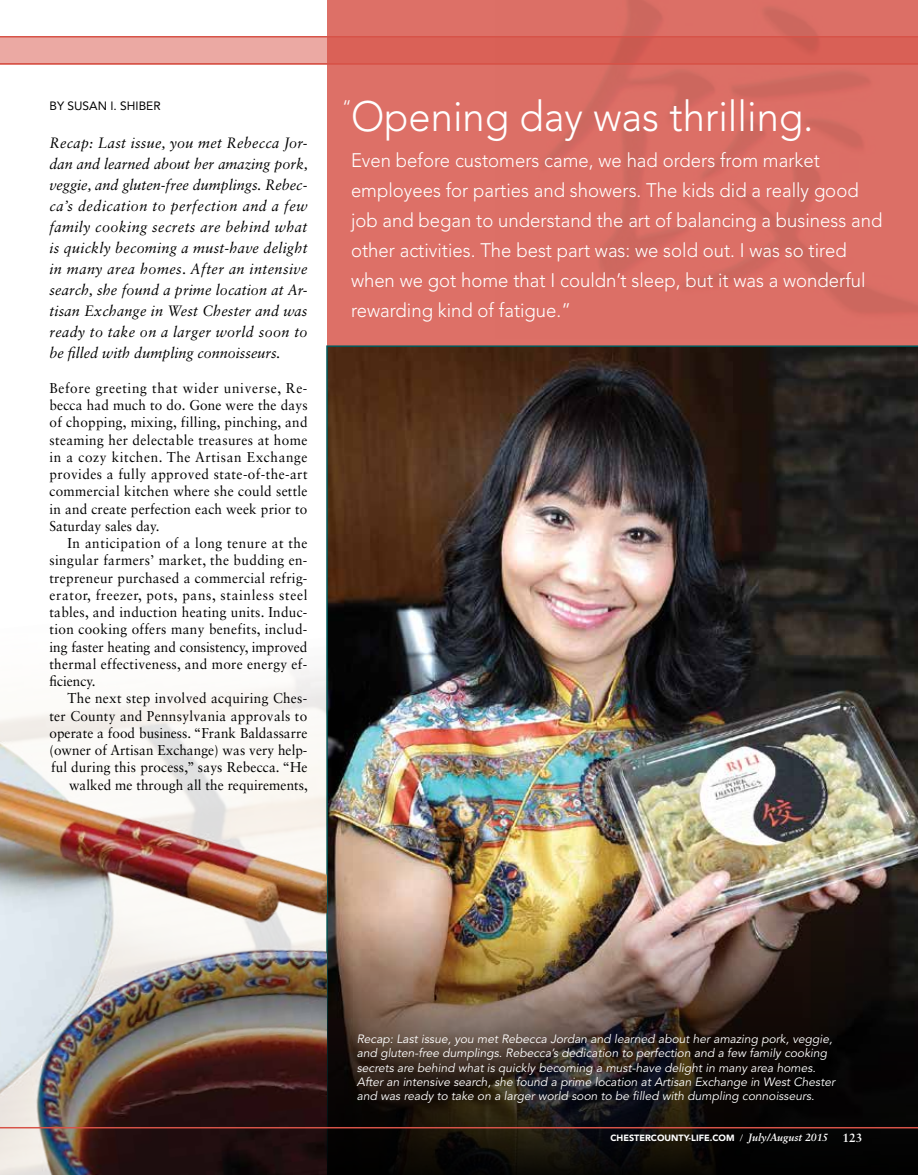
<style>
.page{position:relative;width:918px;height:1175px;background:#fff}
.page>*{position:absolute;margin:0;border:0;box-sizing:border-box;transform-origin:0 0}
.t1{font:300 42px "Avenir LT Std";color:#fff;scale:.95 1}
.t2{font:300 19.5px/30px "Avenir LT Std";color:#fff;scale:.95 1}
.t3{font:italic 15px/21px "Sabon LT Std";color:#000;text-align:justify;scale:.96 1}
.t4{font:14.25px/17.2px "Sabon LT Std";letter-spacing:.01em;color:#000;text-align:justify;scale:.95 1}
.t5{font:italic 12px/14.2px "Avenir LT Std";color:#fff}
.t6{font:12px "Avenir LT Std";color:#000}
.t7{font:900 9px "Avenir LT Std";color:#fff}
.s1{font-weight:300}
.s2{font-family:"Sabon LT Std";font-weight:700;font-style:italic;font-size:10.5px}
.s3{font-family:"Sabon LT Std";font-weight:700;font-size:12px}
</style>
<div class="page">
<div style="left:0;top:37px;width:918px;height:27px;background:#eba9a3"></div>
<div style="left:327px;top:0;width:591px;height:366px;background:linear-gradient(to bottom,#dc6c63,#dd7269)"></div>
<img style="left:326px;top:345px;width:592px;height:566px">
<img style="left:495px;top:0;width:423px;height:339px">
<img style="left:327px;top:911px;width:591px;height:263px">
<img style="left:0;top:551px;width:327px;height:623px">
<hr style="left:0;top:1126px;width:918px;height:2px;background:#d75348">
<hr style="left:0;top:36px;width:918px;height:2px;background:#d75348">
<hr style="left:0;top:63px;width:918px;height:1px;background:#d75348">
<p class="t6" style="left:50px;top:99px;width:113px">BY SUSAN I. SHIBER</p>
<p class="t3" style="left:50px;top:132px;width:271px">Recap: Last issue, you met Rebecca Jor&shy;dan and learned about her amazing pork, veggie, and gluten-free dumplings. Rebec&shy;ca’s dedication to perfection and a few family cooking secrets are behind what is quickly becoming a must-have delight in many area homes. After an intensive search, she found a prime location at Ar&shy;tisan Exchange in West Chester and was ready to take on a larger world soon to be filled with dumpling connoisseurs.</p>
<p class="t4" style="left:50px;top:379px;width:273px">Before greeting that wider universe, Re&shy;becca had much to do. Gone were the days of chopping, mixing, filling, pinching, and steaming her delectable treasures at home in a cozy kitchen. The Artisan Exchange provides a fully approved state-of-the-art commercial kitchen where she could settle in and create perfection each week prior to Saturday sales day.</p>
<p class="t4" style="left:50px;top:534px;width:273px;text-indent:18px">In anticipation of a long tenure at the singular farmers’ market, the budding en&shy;trepreneur purchased a commercial refrig&shy;erator, freezer, pots, pans, stainless steel tables, and induction heating units. Induc&shy;tion cooking offers many benefits, includ&shy;ing faster heating and consistency, improved thermal effectiveness, and more energy ef&shy;ficiency.</p>
<p class="t4" style="left:50px;top:689px;width:273px;text-align:right">The next step involved acquiring Ches&shy;ter County and Pennsylvania approvals to operate a food business. “Frank Baldassarre (owner of Artisan Exchange) was very help&shy;ful during this process,” says Rebecca. “He walked me through all the requirements,</p>
<h1 class="t1" style="left:351px;top:92px;width:488px">Opening day was thrilling.</h1>
<p class="t2" style="left:351px;top:145px;width:561px">Even before customers came, we had orders from market employees for parties and showers. The kids did a really good job and began to understand the art of balancing a business and other activities. The best part was: we sold out. I was so tired when we got home that I couldn’t sleep, but it was a wonderful rewarding kind of fatigue.”</p>
<h2 class="t2" style="left:342px;top:92px;width:12px">“</h2>
<p class="t5" style="left:357px;top:1032px;width:480px">Recap: Last issue, you met Rebecca Jordan and learned about her amazing pork, veggie, and gluten-free dumplings. Rebecca’s dedication to perfection and a few family cooking secrets are behind what is quickly becoming a must-have delight in many area homes.<br>After an intensive search, she found a prime location at Artisan Exchange in West Chester and was ready to take on a larger world soon to be filled with dumpling connoisseurs.</p>
<p class="t7" style="left:610px;top:1132px;width:254px">CHESTERCOUNTY-LIFE.COM <span class="s1">/</span> <span class="s2">July/August 2015</span> <span class="s3">123</span></p>
</div>
